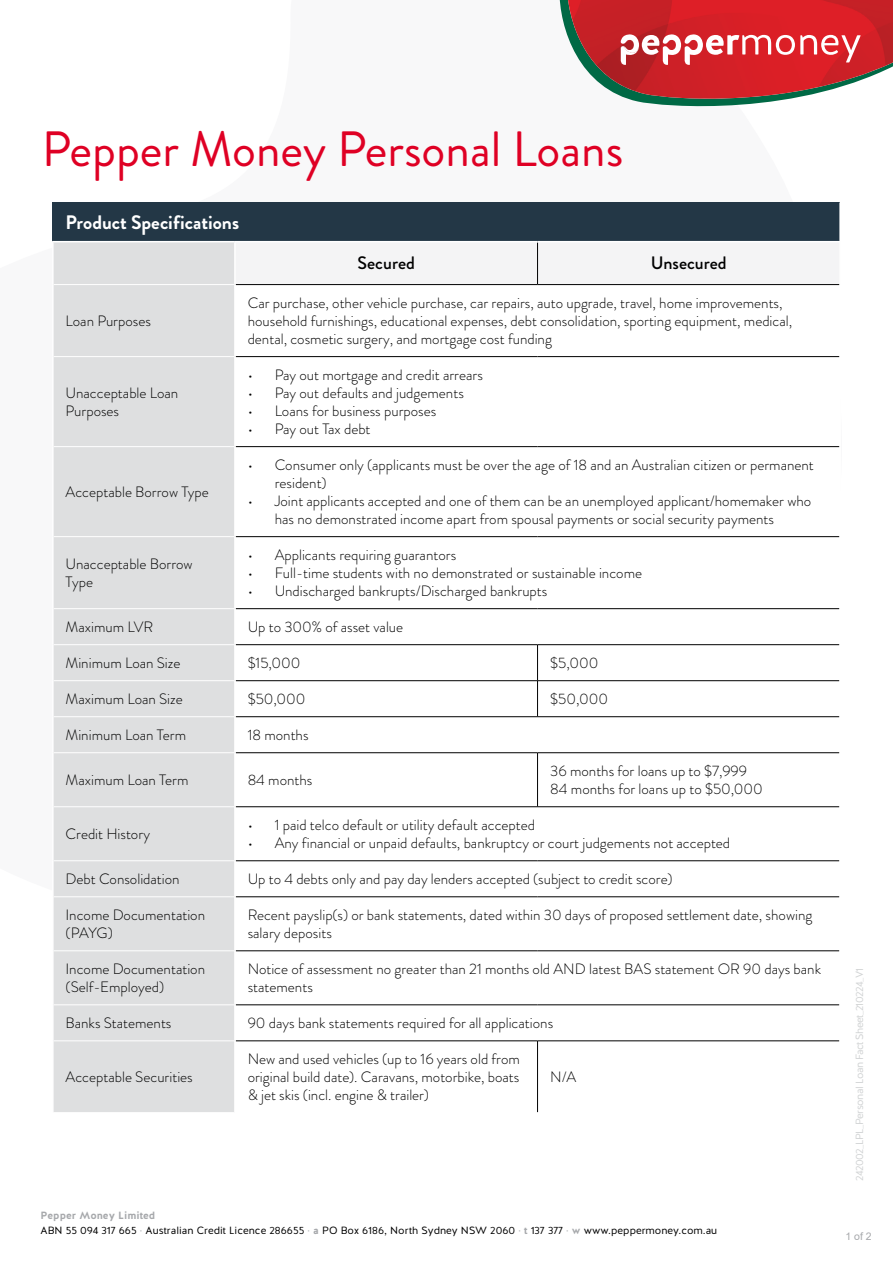
<style>
.page{position:relative;width:893px;height:1263px;background:#fff}
.page>*{position:absolute;margin:0;border:0;box-sizing:border-box;transform-origin:0 0}
.t1{font:49.5px "Brandon Grotesque";color:#df0024}
.t2{font:700 19.5px "Brandon Grotesque";color:#fff}
.t3{font:500 18px "Brandon Grotesque";color:#000}
.t4{font:300 15px/18px "Brandon Grotesque";color:#000}
.t5{font:10.5px/15px "Halis R";color:#000101}
.t6{font:10.5px "Halis R";letter-spacing:-.05em;color:#d1d3d4}
.t7{font:10.5px "Arial";color:#a7a9ac}
.s1{font-weight:700;color:#a7a9ac}
.s2{color:#a7a9ac}
</style>
<div class="page">
<div style="left:53px;top:202px;width:787px;height:40px;background:#233746"></div>
<div style="left:54px;top:242px;width:180px;height:870px;background:#dedfe0"></div>
<div style="left:236px;top:242px;width:603px;height:42px;background:#f4f4f5"></div>
<svg style="left:236px;top:285px;width:603px;height:827px"></svg>
<hr style="left:236px;top:356px;width:301px;height:1px;background:#000">
<hr style="left:537px;top:356px;width:302px;height:1px;background:#000">
<hr style="left:236px;top:446px;width:301px;height:1px;background:#000">
<hr style="left:537px;top:446px;width:302px;height:1px;background:#000">
<hr style="left:236px;top:536px;width:301px;height:1px;background:#000">
<hr style="left:537px;top:536px;width:302px;height:1px;background:#000">
<hr style="left:236px;top:608px;width:301px;height:1px;background:#000">
<hr style="left:537px;top:608px;width:302px;height:1px;background:#000">
<hr style="left:236px;top:644px;width:301px;height:1px;background:#000">
<hr style="left:537px;top:644px;width:302px;height:1px;background:#000">
<hr style="left:236px;top:680px;width:301px;height:1px;background:#000">
<hr style="left:537px;top:680px;width:302px;height:1px;background:#000">
<hr style="left:236px;top:716px;width:301px;height:1px;background:#000">
<hr style="left:537px;top:716px;width:302px;height:1px;background:#000">
<hr style="left:236px;top:752px;width:301px;height:1px;background:#000">
<hr style="left:537px;top:752px;width:302px;height:1px;background:#000">
<hr style="left:236px;top:806px;width:301px;height:1px;background:#000">
<hr style="left:537px;top:806px;width:302px;height:1px;background:#000">
<hr style="left:236px;top:860px;width:301px;height:1px;background:#000">
<hr style="left:537px;top:860px;width:302px;height:1px;background:#000">
<hr style="left:236px;top:896px;width:301px;height:1px;background:#000">
<hr style="left:537px;top:896px;width:302px;height:1px;background:#000">
<hr style="left:236px;top:950px;width:301px;height:1px;background:#000">
<hr style="left:537px;top:950px;width:302px;height:1px;background:#000">
<hr style="left:236px;top:1004px;width:301px;height:1px;background:#000">
<hr style="left:537px;top:1004px;width:302px;height:1px;background:#000">
<hr style="left:236px;top:1040px;width:301px;height:1px;background:#000">
<hr style="left:537px;top:1040px;width:302px;height:1px;background:#000">
<hr style="left:537px;top:242px;width:1px;height:42px;background:#000">
<hr style="left:236px;top:284px;width:301px;height:1px;background:#000">
<hr style="left:537px;top:284px;width:302px;height:1px;background:#000">
<hr style="left:54px;top:284px;width:180px;height:1px;background:#fff">
<hr style="left:54px;top:356px;width:180px;height:1px;background:#fff">
<hr style="left:54px;top:446px;width:180px;height:1px;background:#fff">
<hr style="left:54px;top:536px;width:180px;height:1px;background:#fff">
<hr style="left:54px;top:608px;width:180px;height:1px;background:#fff">
<hr style="left:54px;top:644px;width:180px;height:1px;background:#fff">
<hr style="left:54px;top:680px;width:180px;height:1px;background:#fff">
<hr style="left:54px;top:716px;width:180px;height:1px;background:#fff">
<hr style="left:54px;top:752px;width:180px;height:1px;background:#fff">
<hr style="left:54px;top:806px;width:180px;height:1px;background:#fff">
<hr style="left:54px;top:860px;width:180px;height:1px;background:#fff">
<hr style="left:54px;top:896px;width:180px;height:1px;background:#fff">
<hr style="left:54px;top:950px;width:180px;height:1px;background:#fff">
<hr style="left:54px;top:1004px;width:180px;height:1px;background:#fff">
<hr style="left:54px;top:1040px;width:180px;height:1px;background:#fff">
<hr style="left:839px;top:203px;width:2px;height:38px;background:#fff">
<hr style="left:52px;top:241px;width:183px;height:1px;background:#fff">
<hr style="left:235px;top:241px;width:302px;height:1px;background:#fff">
<hr style="left:537px;top:241px;width:304px;height:1px;background:#fff">
<hr style="left:537px;top:645px;width:1px;height:35px;background:#000">
<hr style="left:537px;top:681px;width:1px;height:35px;background:#000">
<hr style="left:537px;top:753px;width:1px;height:53px;background:#000">
<hr style="left:537px;top:1041px;width:1px;height:71px;background:#000">
<svg style="left:559px;top:0;width:334px;height:107px"></svg>
<h1 class="t1" style="left:42px;top:115px;width:583px">Pepper Money Personal Loans</h1>
<h2 class="t2" style="left:66px;top:209px;width:175px">Product Specifications</h2>
<p class="t3" style="left:358px;top:251px;width:59px">Secured</p>
<p class="t3" style="left:651px;top:251px;width:77px">Unsecured</p>
<p class="t4" style="left:66px;top:312px;width:87px">Loan Purposes</p>
<p class="t4" style="left:66px;top:384px;width:114px">Unacceptable Loan<br>Purposes</p>
<p class="t4" style="left:66px;top:483px;width:145px">Acceptable Borrow Type</p>
<p class="t4" style="left:66px;top:555px;width:129px">Unacceptable Borrow<br>Type</p>
<p class="t4" style="left:248px;top:294px;width:546px">Car purchase, other vehicle purchase, car repairs, auto upgrade, travel, home improvements, household furnishings, educational expenses, debt consolidation, sporting equipment, medical, dental, cosmetic surgery, and mortgage cost funding</p>
<p class="t4" style="left:248px;top:366px;width:237px">• Pay out mortgage and credit arrears</p>
<p class="t4" style="left:248px;top:384px;width:218px">• Pay out defaults and judgements</p>
<p class="t4" style="left:248px;top:402px;width:190px">• Loans for business purposes</p>
<p class="t4" style="left:248px;top:420px;width:124px">• Pay out Tax debt</p>
<p class="t4" style="left:275px;top:456px;width:541px;text-indent:-27px">• Consumer only (applicants must be over the age of 18 and an Australian citizen or permanent resident)</p>
<p class="t4" style="left:275px;top:492px;width:538px;text-indent:-27px">• Joint applicants accepted and one of them can be an unemployed applicant/homemaker who has no demonstrated income apart from spousal payments or social security payments</p>
<p class="t4" style="left:248px;top:546px;width:210px">• Applicants requiring guarantors</p>
<p class="t4" style="left:248px;top:564px;width:396px">• Full-time students with no demonstrated or sustainable income</p>
<p class="t4" style="left:248px;top:582px;width:301px">• Undischarged bankrupts/Discharged bankrupts</p>
<p class="t4" style="left:66px;top:618px;width:89px">Maximum LVR</p>
<p class="t4" style="left:248px;top:618px;width:157px">Up to 300% of asset value</p>
<p class="t4" style="left:66px;top:654px;width:116px">Minimum Loan Size</p>
<p class="t4" style="left:248px;top:654px;width:54px">$15,000</p>
<p class="t4" style="left:550px;top:654px;width:50px">$5,000</p>
<p class="t4" style="left:66px;top:690px;width:119px">Maximum Loan Size</p>
<p class="t4" style="left:248px;top:690px;width:59px">$50,000</p>
<p class="t4" style="left:550px;top:690px;width:59px">$50,000</p>
<p class="t4" style="left:66px;top:726px;width:122px">Minimum Loan Term</p>
<p class="t4" style="left:248px;top:726px;width:62px">18 months</p>
<p class="t4" style="left:66px;top:771px;width:124px">Maximum Loan Term</p>
<p class="t4" style="left:248px;top:771px;width:66px">84 months</p>
<p class="t4" style="left:550px;top:762px;width:214px">36 months for loans up to $7,999<br>84 months for loans up to $50,000</p>
<p class="t4" style="left:66px;top:825px;width:86px">Credit History</p>
<p class="t4" style="left:248px;top:816px;width:289px">• 1 paid telco default or utility default accepted</p>
<p class="t4" style="left:248px;top:834px;width:484px">• Any financial or unpaid defaults, bankruptcy or court judgements not accepted</p>
<p class="t4" style="left:66px;top:870px;width:116px">Debt Consolidation</p>
<p class="t4" style="left:248px;top:870px;width:426px">Up to 4 debts only and pay day lenders accepted (subject to credit score)</p>
<p class="t4" style="left:66px;top:906px;width:141px">Income Documentation (PAYG)</p>
<p class="t4" style="left:248px;top:906px;width:566px">Recent payslip(s) or bank statements, dated within 30 days of proposed settlement date, showing salary deposits</p>
<p class="t4" style="left:66px;top:960px;width:141px">Income Documentation (Self-Employed)</p>
<p class="t4" style="left:248px;top:960px;width:575px">Notice of assessment no greater than 21 months old AND latest BAS statement OR 90 days bank statements</p>
<p class="t4" style="left:66px;top:1014px;width:107px">Banks Statements</p>
<p class="t4" style="left:248px;top:1014px;width:307px">90 days bank statements required for all applications</p>
<p class="t4" style="left:66px;top:1068px;width:129px">Acceptable Securities</p>
<p class="t4" style="left:248px;top:1050px;width:274px;text-align:justify">New and used vehicles (up to 16 years old from original build date). Caravans, motorbike, boats &amp; jet skis (incl. engine &amp; trailer)</p>
<p class="t4" style="left:550px;top:1068px;width:27px">N/A</p>
<p class="t5" style="left:40px;top:1208px;width:678px"><span class="s1">Pepper Money Limited<br></span>ABN 55 094 317 665 <span class="s2">·</span> Australian Credit Licence 286655 <span class="s2">·</span> <span class="s1">a</span> PO Box 6186, North Sydney NSW 2060 <span class="s2">·</span> <span class="s1">t</span> 137 377 <span class="s2">·</span> <span class="s1">w</span> www.peppermoney.com.au</p>
<p class="t6" style="left:853px;top:1181px;width:215px;rotate:-90deg">242002_LPL_Personal Loan Fact Sheet_210224_V1</p>
<p class="t7" style="left:845px;top:1229px;width:28px">1 of 2</p>
</div>
